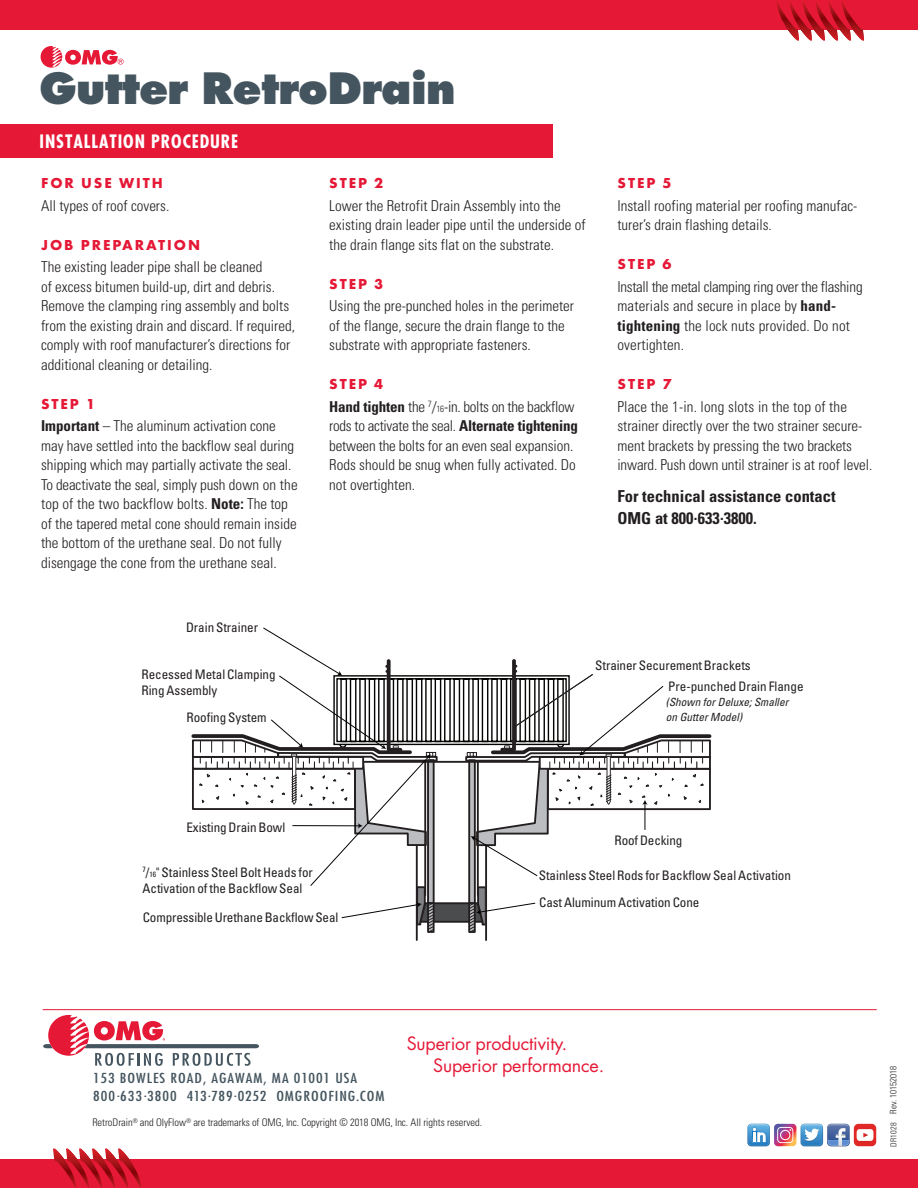
<style>
.page{position:relative;width:918px;height:1188px;background:#fff}
.page>*{position:absolute;margin:0;border:0;box-sizing:border-box;transform-origin:0 0}
.t1{font:800 42px "Futura";letter-spacing:-.02em;color:#45555f}
.t2{font:18px/21.5px "Futura";letter-spacing:-.01em;color:#e51836}
.t3{font:700 condensed 18px "Futura";letter-spacing:.05em;color:#fff}
.t4{font:700 condensed 16.5px/22.5px "Univers";color:#231f20}
.t5{font:300 condensed 15px/19.5px "Univers";color:#231f20}
.t6{font:700 15px "Futura PT";letter-spacing:.13em;color:#e51836}
.t7{font:condensed 13.5px/17.9px "Futura";letter-spacing:.06em;color:#45555f;scale:1.2 1}
.t8{font:condensed 13.2px/16.4px "Univers";letter-spacing:-.005em;color:#231f20}
.t9{font:italic condensed 11.25px/15px "Univers";color:#231f20}
.t10{font:300 condensed 10.5px "Univers";letter-spacing:-.005em;color:#231f20}
.t11{font:300 condensed 9px "Univers";color:#231f20}
.s1{font-weight:700}
.s2{font-size:9px}
.s3{font-size:7.65px}
.s4{font-size:8.25px}
</style>
<div class="page">
<svg style="left:43px;top:1015px;width:216px;height:51px"></svg>
<svg style="left:747px;top:1124px;width:129px;height:22px"></svg>
<hr style="left:43px;top:1009px;width:834px;height:1px;background:#e51836">
<div style="left:0;top:124px;width:553px;height:33px;background:#e51836"></div>
<svg style="left:41px;top:46px;width:83px;height:22px"></svg>
<div style="left:0;top:1160px;width:918px;height:28px;background:#e51836"></div>
<svg style="left:191px;top:627px;width:521px;height:306px"></svg>
<div style="left:0;top:0;width:918px;height:29px;background:#e51836"></div>
<svg style="left:776px;top:2px;width:88px;height:38px"></svg>
<svg style="left:53px;top:1148px;width:89px;height:40px"></svg>
<h1 class="t1" style="left:39px;top:62px;width:418px">Gutter RetroDrain</h1>
<p class="t3" style="left:40px;top:129px;width:200px">INSTALLATION PROCEDURE</p>
<p class="t6" style="left:41px;top:174px;width:123px">FOR USE WITH</p>
<p class="t5" style="left:41px;top:196px;width:130px">All types of roof covers.</p>
<p class="t6" style="left:41px;top:235px;width:161px">JOB PREPARATION</p>
<p class="t5" style="left:41px;top:257px;width:256px">The existing leader pipe shall be cleaned<br>of excess bitumen build-up, dirt and debris.<br>Remove the clamping ring assembly and bolts from the existing drain and discard. If required, comply with roof manufacturer’s directions for additional cleaning or detailing.</p>
<p class="t6" style="left:41px;top:394px;width:55px">STEP 1</p>
<p class="t5" style="left:41px;top:416px;width:258px"><span class="s1">Important</span> – The aluminum activation cone may have settled into the backflow seal during shipping which may partially activate the seal.<br>To deactivate the seal, simply push down on the top of the two backflow bolts. <span class="s1">Note:</span> The top of the tapered metal cone should remain inside the bottom of the urethane seal. Do not fully disengage the cone from the urethane seal.</p>
<p class="t8" style="left:186px;top:619px;width:74px">Drain Strainer</p>
<p class="t8" style="left:141px;top:665px;width:136px;line-height:16.8px">Recessed Metal Clamping<br>Ring Assembly</p>
<p class="t8" style="left:187px;top:709px;width:82px">Roofing System</p>
<p class="t6" style="left:329px;top:174px;width:55px">STEP 2</p>
<p class="t5" style="left:329px;top:196px;width:258px">Lower the Retrofit Drain Assembly into the existing drain leader pipe until the underside of the drain flange sits flat on the substrate.</p>
<p class="t6" style="left:329px;top:274px;width:55px">STEP 3</p>
<p class="t5" style="left:329px;top:296px;width:246px">Using the pre-punched holes in the perimeter of the flange, secure the drain flange to the substrate with appropriate fasteners.</p>
<p class="t6" style="left:329px;top:375px;width:55px">STEP 4</p>
<p class="t5" style="left:329px;top:397px;width:250px"><span class="s1">Hand tighten</span> the <sup>7</sup>/<span class="s2">16</span>-in. bolts on the backflow rods to activate the seal. <span class="s1">Alternate tightening </span>between the bolts for an even seal expansion.<br>Rods should be snug when fully activated. Do not overtighten.</p>
<p class="t6" style="left:618px;top:174px;width:55px">STEP 5</p>
<p class="t5" style="left:617px;top:196px;width:241px">Install roofing material per roofing manufac&shy;turer’s drain flashing details.</p>
<p class="t6" style="left:618px;top:255px;width:55px">STEP 6</p>
<p class="t5" style="left:617px;top:277px;width:247px">Install the metal clamping ring over the flashing materials and secure in place by <span class="s1">hand&shy;tightening</span> the lock nuts provided. Do not overtighten.</p>
<p class="t6" style="left:618px;top:375px;width:55px">STEP 7</p>
<p class="t5" style="left:617px;top:397px;width:257px">Place the 1-in. long slots in the top of the strainer directly over the two strainer secure&shy;ment brackets by pressing the two brackets inward. Push down until strainer is at roof level.</p>
<p class="t4" style="left:617px;top:484px;width:220px">For technical assistance contact<br>OMG at 800.633.3800.</p>
<p class="t8" style="left:595px;top:657px;width:157px">Strainer Securement Brackets</p>
<p class="t8" style="left:668px;top:678px;width:137px">Pre-punched Drain Flange</p>
<p class="t9" style="left:666px;top:694px;width:124px">(Shown for Deluxe; Smaller on Gutter Model)</p>
<p class="t8" style="left:186px;top:818px;width:100px">Existing Drain Bowl</p>
<p class="t8" style="left:143px;top:863px;width:172px"><sup>7</sup>/<span class="s3">16</span>" Stainless Steel Bolt Heads for<br>Activation of the Backflow Seal</p>
<p class="t8" style="left:614px;top:832px;width:69px">Roof Decking</p>
<p class="t8" style="left:539px;top:867px;width:254px">Stainless Steel Rods for Backflow Seal Activation</p>
<p class="t8" style="left:539px;top:894px;width:162px">Cast Aluminum Activation Cone</p>
<p class="t8" style="left:143px;top:909px;width:197px">Compressible Urethane Backflow Seal</p>
<p class="t7" style="left:93px;top:1069px;width:244px">153 BOWLES ROAD, AGAWAM, MA 01001 USA<br>800 633 3800 413.789.0252 OMGROOFING.COM</p>
<p class="t7" style="left:117px;top:1083px;width:4px">.</p>
<p class="t7" style="left:144px;top:1083px;width:4px">.</p>
<p class="t2" style="left:433px;top:1033px;width:173px;text-indent:-27px">Superior productivity.<br>Superior performance.</p>
<p class="t10" style="left:92px;top:1116px;width:391px">RetroDrain<sup>®</sup> and OlyFlow<sup>®</sup> are trademarks of OMG, Inc. Copyright © 2018 OMG, Inc. All rights reserved.</p>
<p class="t11" style="left:888px;top:1147px;width:82px;rotate:-90deg"><span class="s4">DR1028</span> Rev. 10152018</p>
</div>
